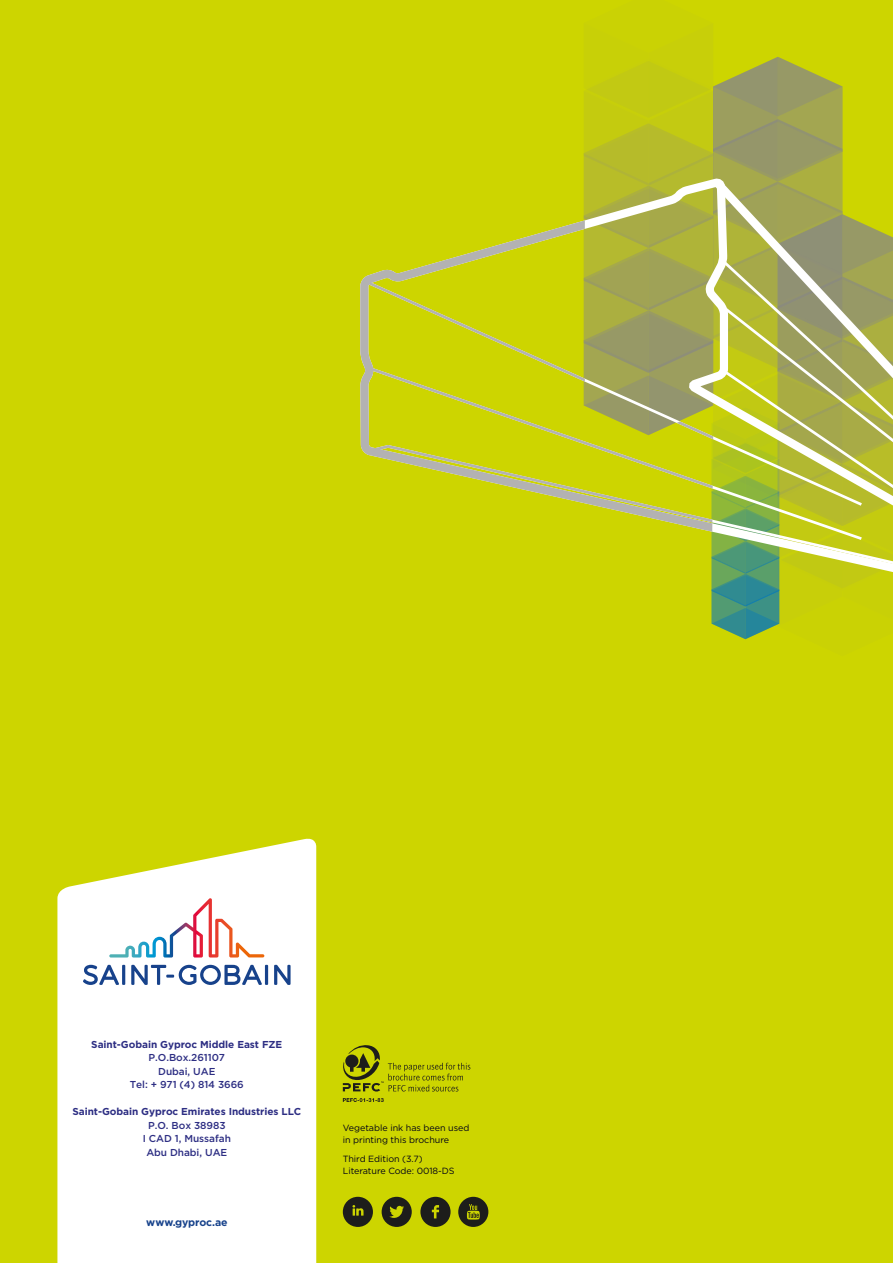
<style>
.page{position:relative;width:893px;height:1263px;background:#cdd500}
.page>*{position:absolute;margin:0;border:0;box-sizing:border-box;transform-origin:0 0}
.t1{font:700 10.5px "Gotham";letter-spacing:-.015em;color:#17428b}
.t2{font:500 10.05px/13.5px "Gotham";letter-spacing:-.005em;color:#2d2e83;text-align:center}
.t3{font:700 10.05px "Gotham";letter-spacing:-.005em;color:#2d2e83}
.t4{font:9px/12px "Gotham";letter-spacing:-.005em;color:#000118}
</style>
<div class="page">
<svg style="left:366px;top:57px;width:527px;height:583px"></svg>
<svg style="left:57px;top:838px;width:259px;height:425px;background:#fbfced"></svg>
<svg style="left:83px;top:965px;width:36px;height:20px"></svg>
<hr style="left:122px;top:965px;width:3px;height:20px;background:#17428b">
<svg style="left:131px;top:965px;width:131px;height:20px;background:#a7b7d2"></svg>
<hr style="left:265px;top:965px;width:3px;height:20px;background:#17428b">
<svg style="left:274px;top:965px;width:17px;height:20px"></svg>
<svg style="left:109px;top:898px;width:155px;height:59px;background:#efe3e5"></svg>
<svg style="left:342px;top:1045px;width:128px;height:47px"></svg>
<svg style="left:343px;top:1098px;width:41px;height:4px"></svg>
<svg style="left:420px;top:1197px;width:31px;height:30px"></svg>
<svg style="left:458px;top:1197px;width:30px;height:30px"></svg>
<svg style="left:382px;top:1197px;width:30px;height:30px"></svg>
<svg style="left:343px;top:1197px;width:30px;height:30px"></svg>
<p class="t3" style="left:91px;top:1038px;width:193px">Saint-Gobain Gyproc Middle East FZE</p>
<p class="t2" style="left:130px;top:1051px;width:116px">P.O.Box.261107<br>Dubai, UAE<br>Tel: + 971 (4) 814 3666</p>
<p class="t3" style="left:72px;top:1105px;width:230px">Saint-Gobain Gyproc Emirates Industries LLC</p>
<p class="t2" style="left:143px;top:1118px;width:90px">P.O. Box 38983<br>I CAD 1, Mussafah<br>Abu Dhabi, UAE</p>
<p class="t1" style="left:146px;top:1215px;width:83px">www.gyproc.ae</p>
<p class="t4" style="left:343px;top:1122px;width:128px">Vegetable ink has been used in printing this brochure</p>
<p class="t4" style="left:343px;top:1152px;width:113px">Third Edition (3.7)<br>Literature Code: 0018-DS</p>
</div>
